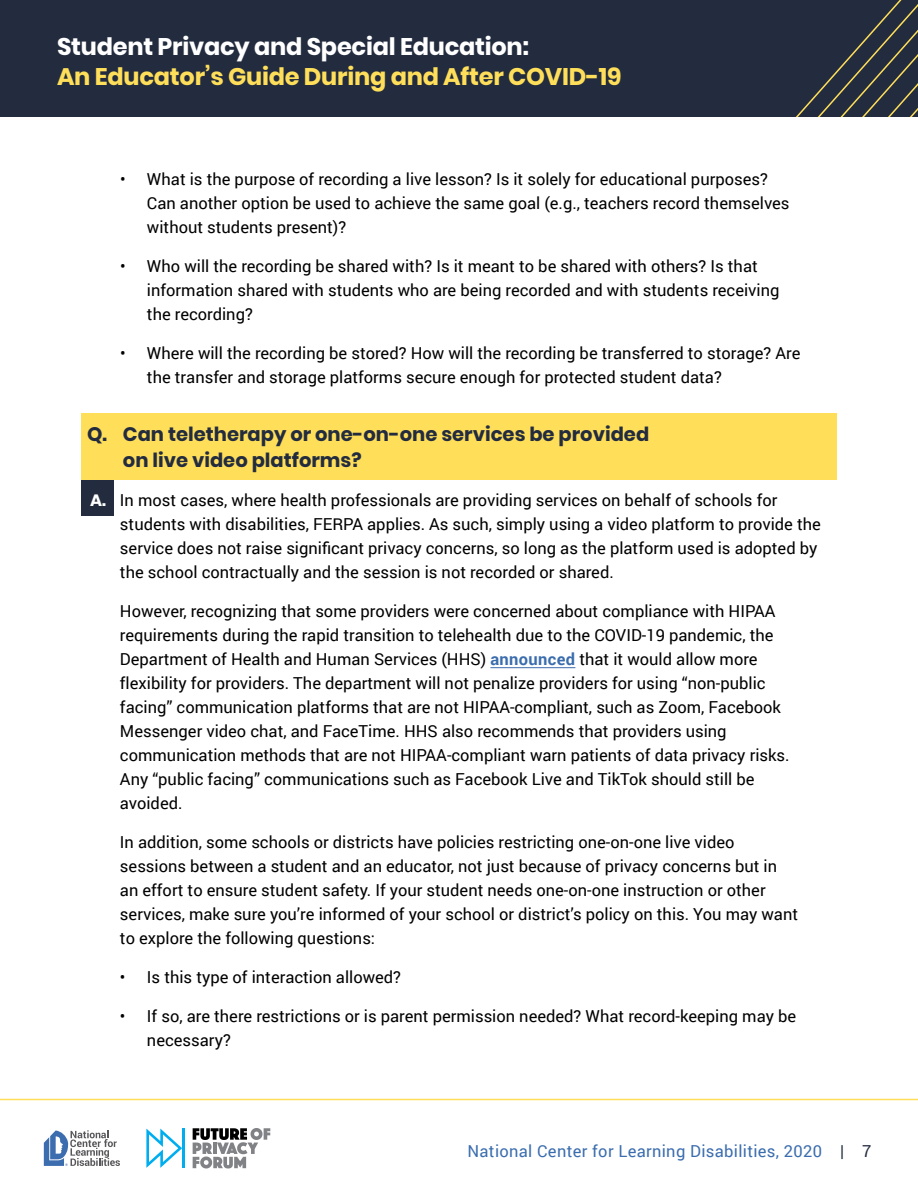
<style>
.page{position:relative;width:918px;height:1188px;background:#fff}
.page>*{position:absolute;margin:0;border:0;box-sizing:border-box;transform-origin:0 0}
.t1{font:700 24px "Poppins";letter-spacing:-.01em;color:#ffdf5a}
.t2{font:700 24px "Poppins";letter-spacing:-.01em;color:#fff}
.t3{font:700 19.5px/25.5px "Poppins";color:#232c3f}
.t4{font:16.5px/24px "Roboto";color:#000}
.t5{font:16.5px "Roboto";letter-spacing:.02em;color:#3b6dae}
.s1{font-family:"Poppins";font-weight:700;color:#fff}
.s2{font-weight:700;color:#3b6dae}
.s3{color:#232c3f}
</style>
<div class="page">
<div style="left:0;top:0;width:918px;height:117px;background:#232c3f"></div>
<svg style="left:796px;top:0;width:122px;height:117px"></svg>
<hr style="left:0;top:1099px;width:918px;height:1px;background:#ffdf5a">
<svg style="left:44px;top:1130px;width:76px;height:36px"></svg>
<svg style="left:193px;top:1128px;width:77px;height:40px"></svg>
<svg style="left:146px;top:1129px;width:36px;height:39px"></svg>
<hr style="left:182px;top:1128px;width:3px;height:40px;background:#00aeef">
<div style="left:81px;top:480px;width:33px;height:36px;background:#232c3f"></div>
<div style="left:81px;top:413px;width:756px;height:67px;background:#ffdf5a"></div>
<hr style="left:490px;top:667px;width:85px;height:1px;background:#3b6dae">
<h1 class="t2" style="left:57px;top:32px;width:474px">Student Privacy and Special Education:</h1>
<h1 class="t1" style="left:57px;top:62px;width:566px">An Educator’s Guide During and After COVID-19</h1>
<p class="t4" style="left:147px;top:166px;width:644px;text-indent:-27px">• What is the purpose of recording a live lesson? Is it solely for educational purposes?<br>Can another option be used to achieve the same goal (e.g., teachers record themselves without students present)?</p>
<p class="t4" style="left:147px;top:253px;width:634px;text-indent:-27px">• Who will the recording be shared with? Is it meant to be shared with others? Is that information shared with students who are being recorded and with students receiving the recording?</p>
<p class="t4" style="left:147px;top:340px;width:655px;text-indent:-27px">• Where will the recording be stored? How will the recording be transferred to storage? Are the transfer and storage platforms secure enough for protected student data?</p>
<p class="t3" style="left:123px;top:422px;width:528px;text-indent:-36px">Q. Can teletherapy or one-on-one services be provided on live video platforms?</p>
<p class="t4" style="left:120px;top:487px;width:702px;text-indent:-30px"><span class="s1">A.</span> In most cases, where health professionals are providing services on behalf of schools for students with disabilities, FERPA applies. As such, simply using a video platform to provide the service does not raise significant privacy concerns, so long as the platform used is adopted by the school contractually and the session is not recorded or shared.</p>
<p class="t4" style="left:120px;top:598px;width:671px">However, recognizing that some providers were concerned about compliance with HIPAA requirements during the rapid transition to telehealth due to the COVID-19 pandemic, the Department of Health and Human Services (HHS) <span class="s2">announced</span> that it would allow more flexibility for providers. The department will not penalize providers for using “non-public facing” communication platforms that are not HIPAA-compliant, such as Zoom, Facebook Messenger video chat, and FaceTime. HHS also recommends that providers using communication methods that are not HIPAA-compliant warn patients of data privacy risks.<br>Any “public facing” communications such as Facebook Live and TikTok should still be avoided.</p>
<p class="t4" style="left:120px;top:829px;width:680px">In addition, some schools or districts have policies restricting one-on-one live video sessions between a student and an educator, not just because of privacy concerns but in an effort to ensure student safety. If your student needs one-on-one instruction or other services, make sure you’re informed of your school or district’s policy on this. You may want to explore the following questions:</p>
<p class="t4" style="left:120px;top:964px;width:283px">• Is this type of interaction allowed?</p>
<p class="t4" style="left:147px;top:1003px;width:651px;text-indent:-27px">• If so, are there restrictions or is parent permission needed? What record-keeping may be necessary?</p>
<p class="t5" style="left:467px;top:1139px;width:406px">National Center for Learning Disabilities, 2020 <span class="s3">| 7</span></p>
</div>
